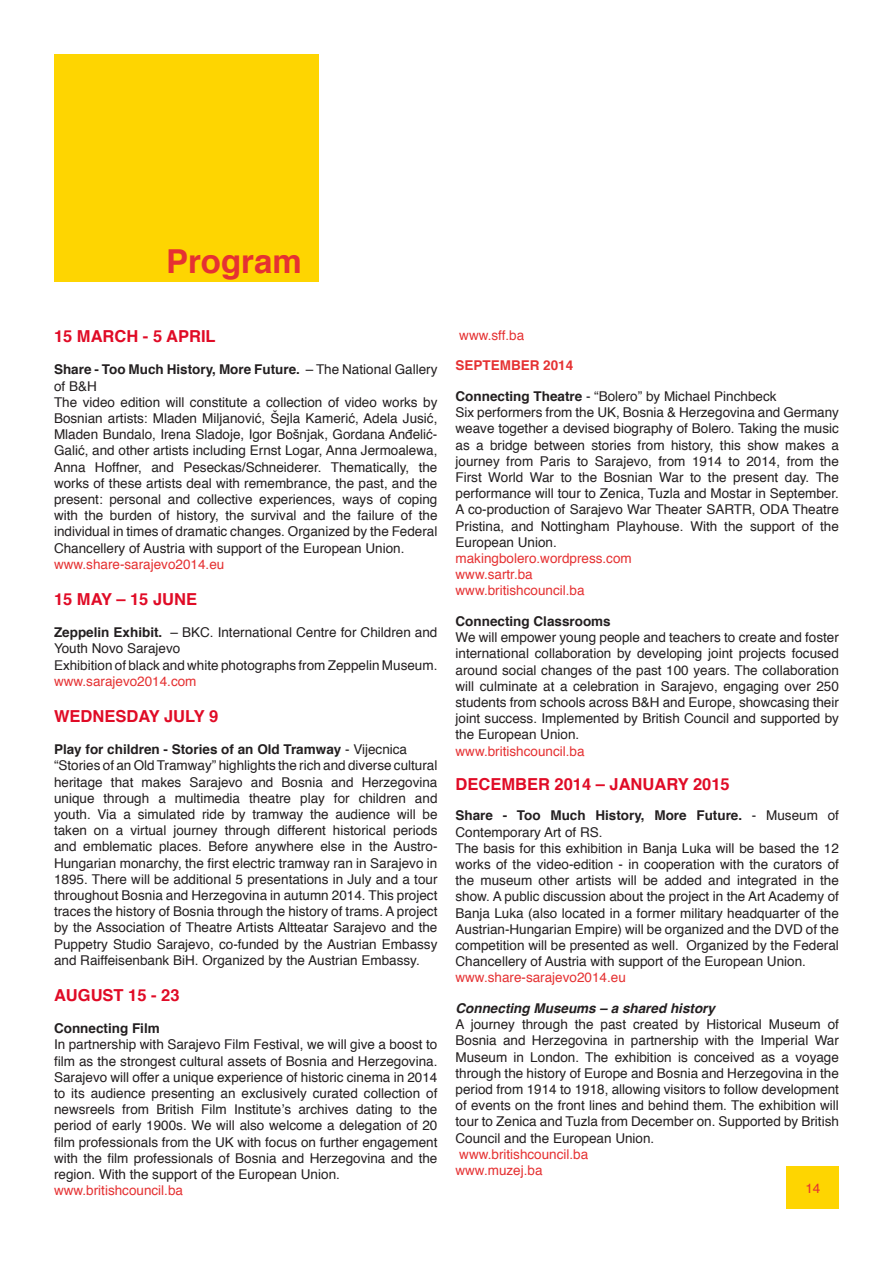
<style>
.page{position:relative;width:893px;height:1263px;background:#fff}
.page>*{position:absolute;margin:0;border:0;box-sizing:border-box;transform-origin:0 0}
.t1{font:700 33px "Helvetica";color:#e53132}
.x_msonormal{font:700 16.5px "Helvetica";color:#e00b26}
.x_msonormal-2{font:13.5px/16.2px "Helvetica";color:#231f20;text-align:justify}
.x_msonormal-3{font:13.5px "Helvetica";color:#e53132}
.x_msonormal-4{font:700 13.5px/16.2px "Helvetica";color:#231f20}
.x_msonormal-5{font:italic 700 13.5px "Helvetica";color:#231f20}
.x_msonormal-6{font:700 13.5px "Helvetica";color:#e53132}
.s1{font-weight:400}
.s2{font-weight:700}
</style>
<div class="page">
<div style="left:54px;top:54px;width:265px;height:227px;background:#fed501"></div>
<div style="left:787px;top:1166px;width:52px;height:43px;background:#fed501"></div>
<p class="t1" style="left:166px;top:235px;width:137px">Program</p>
<p class="x_msonormal" style="left:54px;top:323px;width:163px">15 MARCH - 5 APRIL</p>
<p class="x_msonormal-4" style="left:54px;top:362px;width:385px">Share - Too Much History, More Future. <span class="s1">– The National Gallery of B&amp;H</span></p>
<p class="x_msonormal-2" style="left:54px;top:394px;width:385px">The video edition will constitute a collection of video works by Bosnian artists: Mladen Miljanović, Šejla Kamerić, Adela Jusić, Mladen Bundalo, Irena Sladoje, Igor Bošnjak, Gordana Anđelić-Galić, and other artists including Ernst Logar, Anna Jermoalewa, Anna Hoffner, and Peseckas/Schneiderer. Thematically, the works of these artists deal with remembrance, the past, and the present: personal and collective experiences, ways of coping with the burden of history, the survival and the failure of the individual in times of dramatic changes. Organized by the Federal Chancellery of Austria with support of the European Union.</p>
<p class="x_msonormal-3" style="left:54px;top:554px;width:172px">www.share-sarajevo2014.eu</p>
<p class="x_msonormal" style="left:54px;top:586px;width:145px">15 MAY – 15 JUNE</p>
<p class="x_msonormal-2" style="left:54px;top:625px;width:385px"><span class="s2">Zeppelin Exhibit.</span> – BKC. International Centre for Children and<br>Youth Novo Sarajevo</p>
<p class="x_msonormal-2" style="left:54px;top:657px;width:385px">Exhibition of black and white photographs from Zeppelin Museum.</p>
<p class="x_msonormal-3" style="left:54px;top:671px;width:144px">www.sarajevo2014.com</p>
<p class="x_msonormal" style="left:54px;top:703px;width:166px">WEDNESDAY JULY 9</p>
<p class="x_msonormal-4" style="left:54px;top:741px;width:355px">Play for children - Stories of an Old Tramway <span class="s1">- Vijecnica</span></p>
<p class="x_msonormal-2" style="left:54px;top:758px;width:385px">“Stories of an Old Tramway” highlights the rich and diverse cultural heritage that makes Sarajevo and Bosnia and Herzegovina unique through a multimedia theatre play for children and youth. Via a simulated ride by tramway the audience will be taken on a virtual journey through different historical periods and emblematic places. Before anywhere else in the Austro-Hungarian monarchy, the first electric tramway ran in Sarajevo in 1895. There will be additional 5 presentations in July and a tour throughout Bosnia and Herzegovina in autumn 2014. This project traces the history of Bosnia through the history of trams. A project by the Association of Theatre Artists Altteatar Sarajevo and the Puppetry Studio Sarajevo, co-funded by the Austrian Embassy and Raiffeisenbank BiH. Organized by the Austrian Embassy.</p>
<p class="x_msonormal" style="left:54px;top:982px;width:127px">AUGUST 15 - 23</p>
<p class="x_msonormal-4" style="left:54px;top:1020px;width:107px">Connecting Film</p>
<p class="x_msonormal-2" style="left:54px;top:1037px;width:385px">In partnership with Sarajevo Film Festival, we will give a boost to film as the strongest cultural assets of Bosnia and Herzegovina.<br>Sarajevo will offer a unique experience of historic cinema in 2014 to its audience presenting an exclusively curated collection of newsreels from British Film Institute’s archives dating to the period of early 1900s. We will also welcome a delegation of 20 film professionals from the UK with focus on further engagement with the film professionals of Bosnia and Herzegovina and the region. With the support of the European Union.</p>
<p class="x_msonormal-3" style="left:54px;top:1180px;width:131px">www.britishcouncil.ba</p>
<p class="x_msonormal-3" style="left:459px;top:325px;width:67px">www.sff.ba</p>
<p class="x_msonormal-6" style="left:455px;top:355px;width:119px">SEPTEMBER 2014</p>
<p class="x_msonormal-2" style="left:455px;top:388px;width:323px"><span class="s2">Connecting Theatre</span> - “Bolero” by Michael Pinchbeck</p>
<p class="x_msonormal-2" style="left:455px;top:405px;width:385px">Six performers from the UK, Bosnia &amp; Herzegovina and Germany weave together a devised biography of Bolero. Taking the music as a bridge between stories from history, this show makes a journey from Paris to Sarajevo, from 1914 to 2014, from the First World War to the Bosnian War to the present day. The performance will tour to Zenica, Tuzla and Mostar in September.<br>A co-production of Sarajevo War Theater SARTR, ODA Theatre Pristina, and Nottingham Playhouse. With the support of the European Union.</p>
<p class="x_msonormal-3" style="left:455px;top:548px;width:178px">makingbolero.wordpress.com</p>
<p class="x_msonormal-3" style="left:455px;top:564px;width:79px">www.sartr.ba</p>
<p class="x_msonormal-3" style="left:455px;top:580px;width:131px">www.britishcouncil.ba</p>
<p class="x_msonormal-4" style="left:455px;top:613px;width:157px">Connecting Classrooms</p>
<p class="x_msonormal-2" style="left:455px;top:630px;width:385px">We will empower young people and teachers to create and foster international collaboration by developing joint projects focused around social changes of the past 100 years. The collaboration will culminate at a celebration in Sarajevo, engaging over 250 students from schools across B&amp;H and Europe, showcasing their joint success. Implemented by British Council and supported by the European Union.</p>
<p class="x_msonormal-3" style="left:455px;top:740px;width:131px">www.britishcouncil.ba</p>
<p class="x_msonormal" style="left:455px;top:771px;width:276px">DECEMBER 2014 – JANUARY 2015</p>
<p class="x_msonormal-4" style="left:455px;top:808px;width:385px">Share - Too Much History, More Future. <span class="s1">- Museum of<br>Contemporary Art of RS.</span></p>
<p class="x_msonormal-2" style="left:455px;top:840px;width:385px">The basis for this exhibition in Banja Luka will be based the 12 works of the video-edition - in cooperation with the curators of the museum other artists will be added and integrated in the show. A public discussion about the project in the Art Academy of Banja Luka (also located in a former military headquarter of the Austrian-Hungarian Empire) will be organized and the DVD of the competition will be presented as well. Organized by the Federal Chancellery of Austria with support of the European Union.</p>
<p class="x_msonormal-3" style="left:455px;top:967px;width:172px">www.share-sarajevo2014.eu</p>
<p class="x_msonormal-5" style="left:455px;top:997px;width:261px">Connecting Museums – a shared history</p>
<p class="x_msonormal-2" style="left:455px;top:1017px;width:385px">A journey through the past created by Historical Museum of Bosnia and Herzegovina in partnership with the Imperial War Museum in London. The exhibition is conceived as a voyage through the history of Europe and Bosnia and Herzegovina in the period from 1914 to 1918, allowing visitors to follow development of events on the front lines and behind them. The exhibition will tour to Zenica and Tuzla from December on. Supported by British Council and the European Union.</p>
<p class="x_msonormal-3" style="left:459px;top:1144px;width:131px">www.britishcouncil.ba</p>
<p class="x_msonormal-3" style="left:455px;top:1160px;width:89px">www.muzej.ba</p>
<p class="x_msonormal-3" style="left:805px;top:1177px;width:17px">14</p>
</div>
